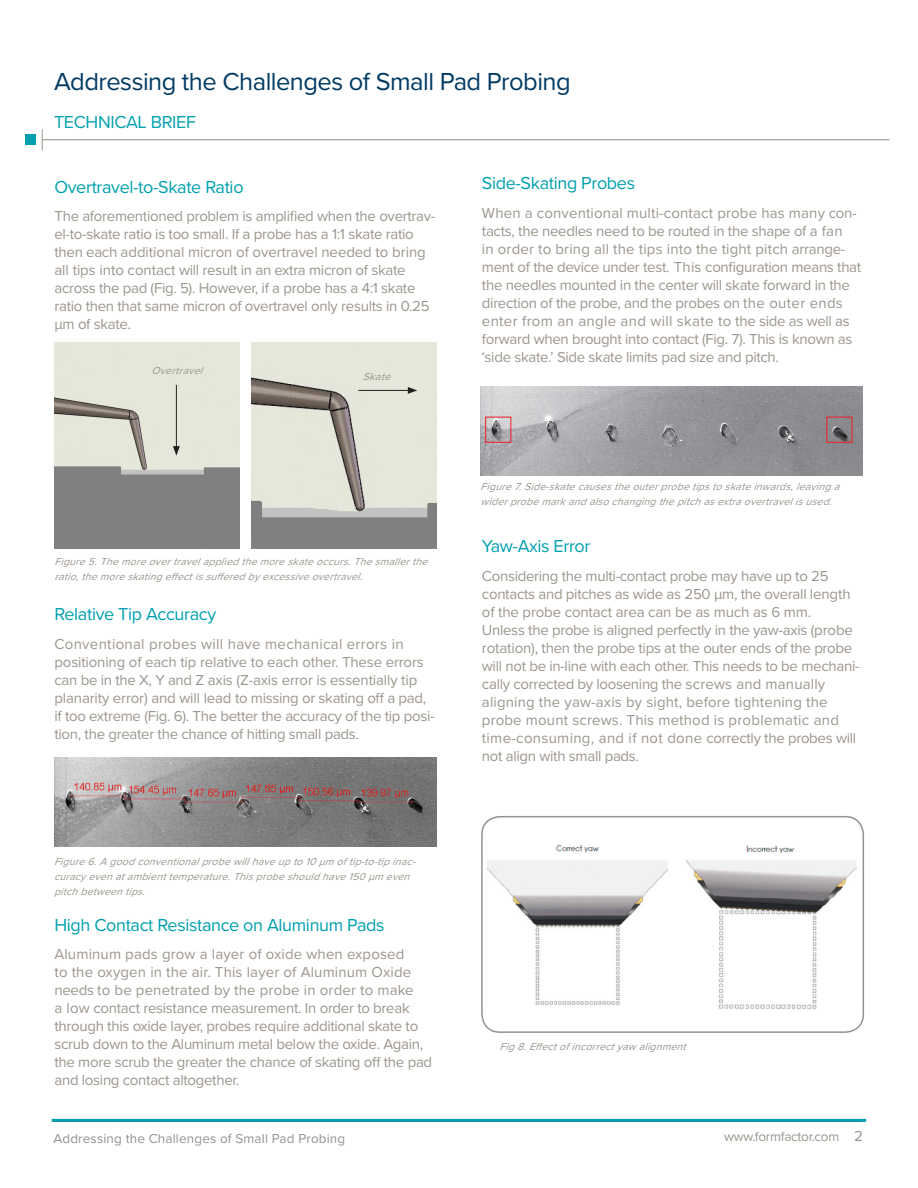
<style>
.page{position:relative;width:918px;height:1188px;background:#fff}
.page>*{position:absolute;margin:0;border:0;box-sizing:border-box;transform-origin:0 0}
.t1{font:25.5px "Proxima Nova";letter-spacing:-.02em;color:#003a63}
.t2{font:18px "Proxima Nova";letter-spacing:-.02em;color:#00a0af}
.t3{font:15px/18px "Proxima Nova";letter-spacing:-.02em;color:#9c968d}
.t4{font:15px "Proxima Nova";letter-spacing:.02em;color:#9c968d}
.t5{font:15px "Proxima Nova";color:#919295}
.t6{font:13.5px "Proxima Nova";letter-spacing:.01em;color:#919295}
.t7{font:13.5px "Proxima Nova";letter-spacing:-.02em;color:#9c968d}
.t8{font:italic 10.5px/15px "Proxima Nova";color:#9c968d}
</style>
<div class="page">
<div style="left:25px;top:134px;width:11px;height:11px;background:#00a0af"></div>
<svg style="left:42px;top:129px;width:1px;height:21px"></svg>
<hr style="left:42px;top:139px;width:847px;height:1px;background:#9c968d">
<img style="left:54px;top:343px;width:185px;height:205px">
<img style="left:251px;top:343px;width:185px;height:205px">
<hr style="left:358px;top:390px;width:52px;height:1px;background:#231f20">
<svg style="left:408px;top:387px;width:9px;height:7px"></svg>
<hr style="left:176px;top:385px;width:1px;height:64px;background:#231f20">
<svg style="left:173px;top:446px;width:7px;height:10px"></svg>
<img style="left:54px;top:757px;width:382px;height:90px">
<img style="left:481px;top:387px;width:381px;height:89px">
<div style="left:485px;top:417px;width:26px;height:26px;border:1px solid #ee1d23"></div>
<div style="left:826px;top:417px;width:26px;height:26px;border:1px solid #ee1d23"></div>
<img style="left:487px;top:845px;width:370px;height:164px">
<div style="left:481px;top:816px;width:383px;height:217px;border:2px solid #919295;border-radius:18px"></div>
<hr style="left:52px;top:1119px;width:814px;height:3px;background:#00a0af">
<p class="t1" style="left:54px;top:63px;width:518px">Addressing the Challenges of Small Pad Probing</p>
<p class="t2" style="left:54px;top:108px;width:143px">TECHNICAL BRIEF</p>
<p class="t2" style="left:54px;top:174px;width:191px">Overtravel-to-Skate Ratio</p>
<p class="t3" style="left:54px;top:207px;width:382px">The aforementioned problem is amplified when the overtrav&shy;el-to-skate ratio is too small. If a probe has a 1:1 skate ratio then each additional micron of overtravel needed to bring all tips into contact will result in an extra micron of skate across the pad (Fig. 5). However, if a probe has a 4:1 skate ratio then that same micron of overtravel only results in 0.25 µm of skate.</p>
<p class="t8" style="left:151px;top:363px;width:58px">Overtravel</p>
<p class="t8" style="left:363px;top:368px;width:34px">Skate</p>
<p class="t8" style="left:54px;top:554px;width:380px">Figure5.Themoreovertravelappliedthemoreskateoccurs.Thesmallerthe ratio,themoreskatingeffectissufferedbyexcessiveovertravel.</p>
<p class="t2" style="left:54px;top:601px;width:163px">Relative Tip Accuracy</p>
<p class="t4" style="left:54px;top:633px;width:351px">Conventional probes will have mechanical errors in</p>
<p class="t3" style="left:54px;top:652px;width:382px">positioning of each tip relative to each other. These errors can be in the X, Y and Z axis (Z-axis error is essentially tip planarity error) and will lead to missing or skating off a pad, if too extreme (Fig. 6). The better the accuracy of the tip posi&shy;tion, the greater the chance of hitting small pads.</p>
<p class="t8" style="left:54px;top:853px;width:368px">Figure6.Agoodconventionalprobewillhaveupto10µmoftip-to-tipinac&shy;curacyevenatambienttemperature.Thisprobeshouldhave150µmeven pitchbetweentips.</p>
<p class="t2" style="left:54px;top:912px;width:332px">High Contact Resistance on Aluminum Pads</p>
<p class="t3" style="left:54px;top:945px;width:379px">Aluminum pads grow a layer of oxide when exposed<br>to the oxygen in the air. This layer of Aluminum Oxide needs to be penetrated by the probe in order to make<br>a low contact resistance measurement. In order to break through this oxide layer, probes require additional skate to scrub down to the Aluminum metal below the oxide. Again, the more scrub the greater the chance of skating off the pad and losing contact altogether.</p>
<p class="t2" style="left:482px;top:170px;width:155px">Side-Skating Probes</p>
<p class="t3" style="left:482px;top:203px;width:381px">When a conventional multi-contact probe has many con&shy;tacts, the needles need to be routed in the shape of a fan<br>in order to bring all the tips into the tight pitch arrange&shy;ment of the device under test. This configuration means that the needles mounted in the center will skate forward in the direction of the probe, and the probes on the outer ends enter from an angle and will skate to the side as well as forward when brought into contact (Fig. 7). This is known as ‘side skate.’ Side skate limits pad size and pitch.</p>
<p class="t8" style="left:481px;top:479px;width:365px">Figure7.Side-skatecausestheouterprobetipstoskateinwards,leavinga widerprobemarkandalsochangingthepitchasextraovertravelisused.</p>
<p class="t2" style="left:482px;top:533px;width:110px">Yaw-Axis Error</p>
<p class="t3" style="left:482px;top:566px;width:370px">Considering the multi-contact probe may have up to 25 contacts and pitches as wide as 250 µm, the overall length of the probe contact area can be as much as 6 mm.</p>
<p class="t3" style="left:482px;top:620px;width:379px">Unless the probe is aligned perfectly in the yaw-axis (probe rotation), then the probe tips at the outer ends of the probe will not be in-line with each other. This needs to be mechani&shy;cally corrected by loosening the screws and manually aligning the yaw-axis by sight, before tightening the probe mount screws. This method is problematic and time-consuming, and if not done correctly the probes will not align with small pads.</p>
<p class="t8" style="left:500px;top:1039px;width:193px">Fig8.Effectofincorrectyawalignment</p>
<p class="t7" style="left:724px;top:1126px;width:117px">www.formfactor.com</p>
<p class="t5" style="left:854px;top:1125px;width:10px">2</p>
<p class="t6" style="left:53px;top:1128px;width:293px">Addressing the Challenges of Small Pad Probing</p>
<p class="t6" style="left:645px;top:1128px;width:176px">www.cascademicrotech.com</p>
</div>
